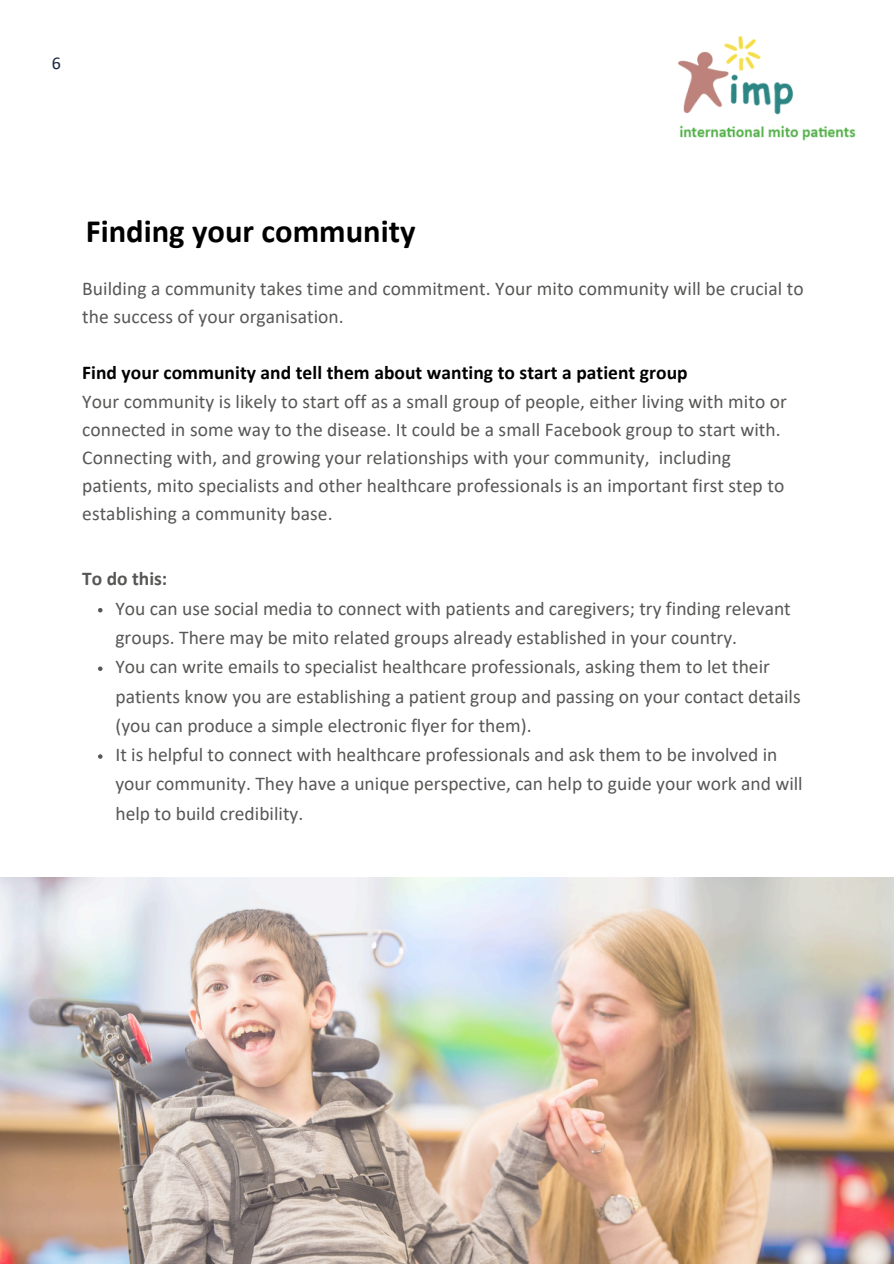
<style>
.page{position:relative;width:894px;height:1264px;background:#fff}
.page>*{position:absolute;margin:0;border:0;box-sizing:border-box;transform-origin:0 0}
.t1{font:700 32.55px "Calibri";color:#000}
.t2{font:19.5px/28.2px "Calibri";color:#575756}
.t3{font:700 19.5px "Calibri";letter-spacing:.005em;color:#000}
.t4{font:700 19.5px "Calibri";color:#575756}
.t5{font:18px "Calibri";color:#172540}
</style>
<div class="page">
<img style="left:0;top:877px;width:893px;height:386px">
<svg style="left:98px;top:608px;width:4px;height:4px"></svg>
<svg style="left:98px;top:666px;width:4px;height:5px"></svg>
<svg style="left:98px;top:754px;width:4px;height:4px"></svg>
<img style="left:678px;top:37px;width:176px;height:104px">
<p class="t5" style="left:52px;top:55px;width:11px">6</p>
<p class="t1" style="left:86px;top:217px;width:331px">Finding your community</p>
<p class="t2" style="left:82px;top:276px;width:722px">Building a community takes time and commitment. Your mito community will be crucial to the success of your organisation.</p>
<p class="t3" style="left:82px;top:365px;width:607px">Find your community and tell them about wanting to start a patient group</p>
<h1 class="t2" style="left:82px;top:388px;width:706px">Your community is likely to start off as a small group of people, either living with mito or connected in some way to the disease. It could be a small Facebook group to start with.<br>Connecting with, and growing your relationships with your community, including patients, mito specialists and other healthcare professionals is an important first step to establishing a community base.</h1>
<p class="t4" style="left:82px;top:571px;width:87px">To do this:</p>
<p class="t2" style="left:115px;top:595px;width:676px;line-height:29.2px">You can use social media to connect with patients and caregivers; try finding relevant groups. There may be mito related groups already established in your country.</p>
<p class="t2" style="left:115px;top:653px;width:686px;line-height:29.2px">You can write emails to specialist healthcare professionals, asking them to let their patients know you are establishing a patient group and passing on your contact details (you can produce a simple electronic flyer for them).</p>
<h2 class="t2" style="left:115px;top:741px;width:688px;line-height:29.2px">It is helpful to connect with healthcare professionals and ask them to be involved in your community. They have a unique perspective, can help to guide your work and will help to build credibility.</h2>
</div>
